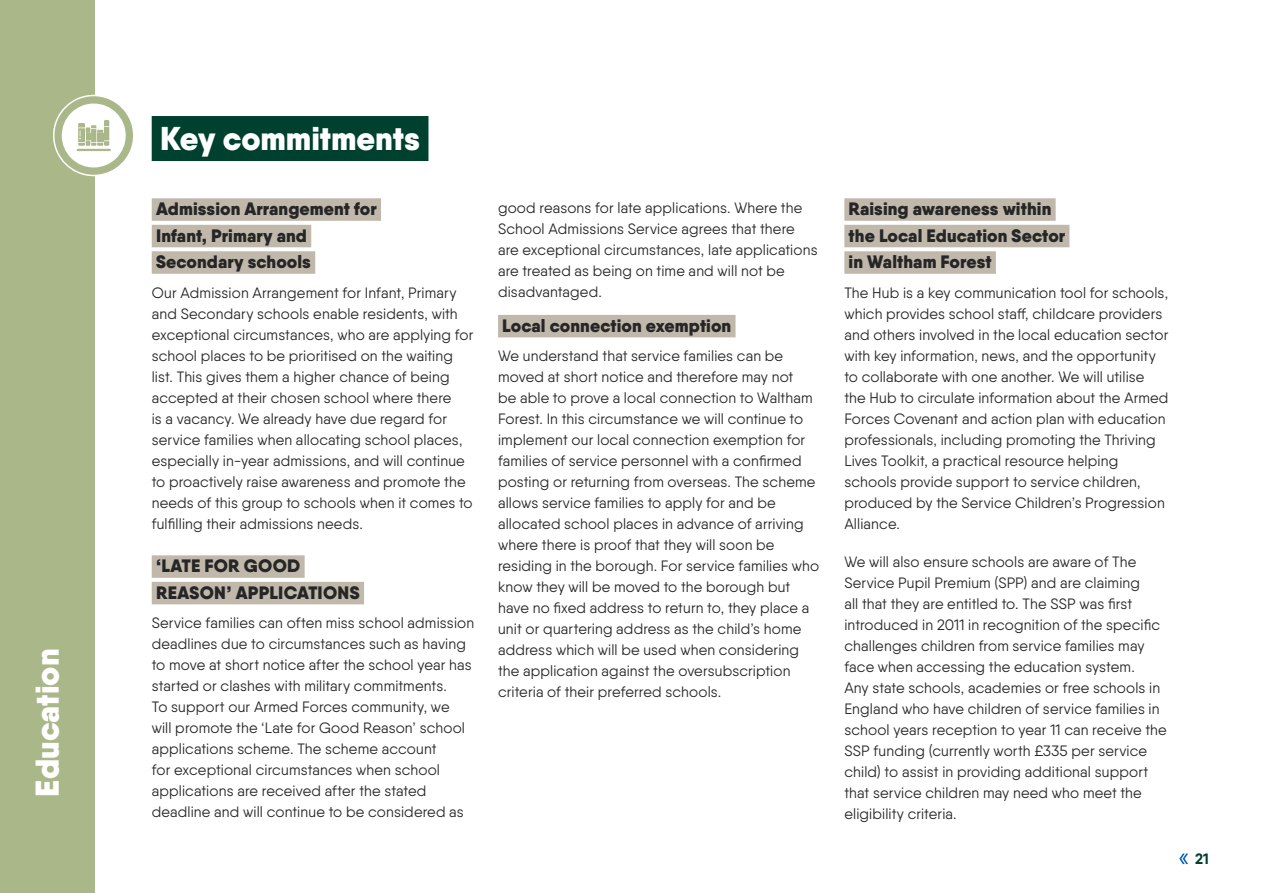
<style>
.page{position:relative;width:1263px;height:893px;background:#fff}
.page>*{position:absolute;margin:0;border:0;box-sizing:border-box;transform-origin:0 0}
.t1{font:900 33px "Qanelas";color:#fff}
.t2{font:900 18px/26.5px "Qanelas";letter-spacing:.005em;color:#262626}
.t3{font:15px/21px "Qanelas";letter-spacing:.01em;color:#262626}
.t4{font:700 15px "Qanelas";color:#00402f}
</style>
<div class="page">
<svg style="left:1179px;top:853px;width:9px;height:11px"></svg>
<div style="left:0;top:0;width:94px;height:893px;background:#aab789"></div>
<div style="left:152px;top:198px;width:229px;height:23px;background:#c1b8ac"></div>
<div style="left:152px;top:225px;width:159px;height:22px;background:#c1b8ac"></div>
<div style="left:152px;top:251px;width:163px;height:23px;background:#c1b8ac"></div>
<div style="left:152px;top:555px;width:153px;height:23px;background:#c1b8ac"></div>
<div style="left:152px;top:582px;width:212px;height:22px;background:#c1b8ac"></div>
<div style="left:498px;top:315px;width:237px;height:22px;background:#c1b8ac"></div>
<div style="left:844px;top:198px;width:212px;height:23px;background:#c1b8ac"></div>
<div style="left:844px;top:225px;width:225px;height:22px;background:#c1b8ac"></div>
<div style="left:844px;top:251px;width:152px;height:23px;background:#c1b8ac"></div>
<div style="left:152px;top:116px;width:276px;height:45px;background:#00402f"></div>
<svg style="left:53px;top:94px;width:80px;height:83px"></svg>
<hr style="left:77px;top:149px;width:34px;height:2px;background:#aab789">
<h1 class="t1" style="left:26px;top:796px;width:149px;rotate:-90deg">Education</h1>
<h1 class="t1" style="left:160px;top:117px;width:261px">Key commitments</h1>
<p class="t2" style="left:156px;top:196px;width:222px">Admission Arrangement for<br>Infant, Primary and<br>Secondary schools</p>
<p class="t3" style="left:152px;top:282px;width:323px">Our Admission Arrangement for Infant, Primary and Secondary schools enable residents, with exceptional circumstances, who are applying for school places to be prioritised on the waiting list. This gives them a higher chance of being accepted at their chosen school where there<br>is a vacancy. We already have due regard for service families when allocating school places, especially in-year admissions, and will continue to proactively raise awareness and promote the needs of this group to schools when it comes to fulfilling their admissions needs.</p>
<p class="t2" style="left:156px;top:553px;width:205px">‘LATE FOR GOOD<br>REASON’ APPLICATIONS</p>
<p class="t3" style="left:152px;top:612px;width:324px">Service families can often miss school admission deadlines due to circumstances such as having to move at short notice after the school year has started or clashes with military commitments.<br>To support our Armed Forces community, we<br>will promote the ‘Late for Good Reason’ school applications scheme. The scheme account<br>for exceptional circumstances when school applications are received after the stated deadline and will continue to be considered as</p>
<p class="t3" style="left:498px;top:197px;width:321px">good reasons for late applications. Where the School Admissions Service agrees that there are exceptional circumstances, late applications are treated as being on time and will not be disadvantaged.</p>
<p class="t2" style="left:502px;top:312px;width:230px">Local connection exemption</p>
<p class="t3" style="left:498px;top:345px;width:323px">We understand that service families can be moved at short notice and therefore may not<br>be able to prove a local connection to Waltham Forest. In this circumstance we will continue to implement our local connection exemption for families of service personnel with a confirmed posting or returning from overseas. The scheme allows service families to apply for and be allocated school places in advance of arriving where there is proof that they will soon be residing in the borough. For service families who know they will be moved to the borough but have no fixed address to return to, they place a unit or quartering address as the child’s home address which will be used when considering the application against the oversubscription criteria of their preferred schools.</p>
<p class="t2" style="left:849px;top:196px;width:218px">Raising awareness within the Local Education Sector in Waltham Forest</p>
<p class="t3" style="left:844px;top:282px;width:326px">The Hub is a key communication tool for schools, which provides school staff, childcare providers and others involved in the local education sector with key information, news, and the opportunity to collaborate with one another. We will utilise the Hub to circulate information about the Armed Forces Covenant and action plan with education professionals, including promoting the Thriving Lives Toolkit, a practical resource helping schools provide support to service children, produced by the Service Children’s Progression Alliance.</p>
<p class="t3" style="left:844px;top:551px;width:324px">We will also ensure schools are aware of The Service Pupil Premium (SPP) and are claiming<br>all that they are entitled to. The SSP was first introduced in 2011 in recognition of the specific challenges children from service families may face when accessing the education system.<br>Any state schools, academies or free schools in England who have children of service families in school years reception to year 11 can receive the SSP funding (currently worth £335 per service child) to assist in providing additional support that service children may need who meet the eligibility criteria.</p>
<p class="t4" style="left:1195px;top:849px;width:15px">21</p>
</div>
